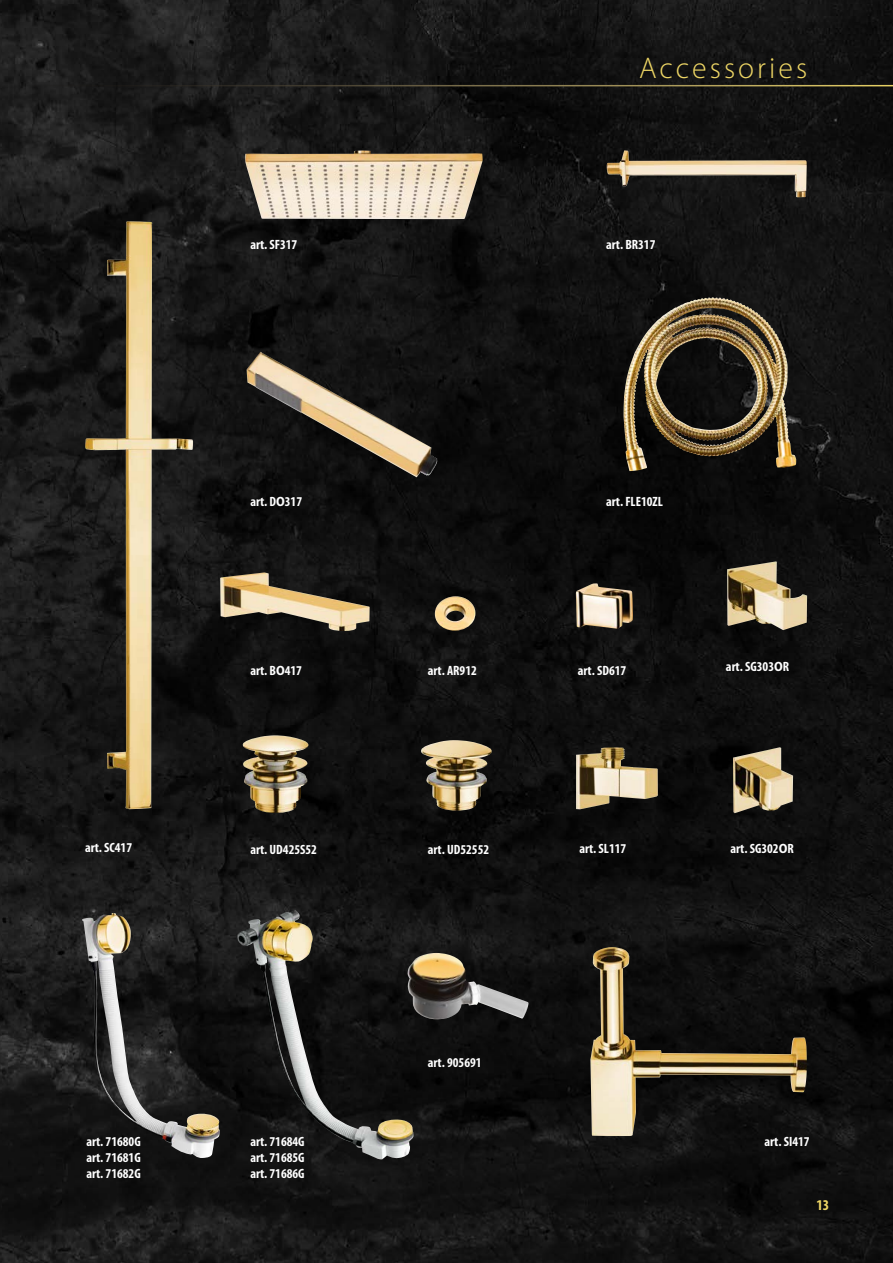
<style>
.page{position:relative;width:893px;height:1263px;background:#fff}
.page>*{position:absolute;margin:0;border:0;box-sizing:border-box;transform-origin:0 0}
.t1{font:300 30px "Myriad Pro";letter-spacing:.1em;color:#eed665}
.t2{font:700 condensed 15px "Myriad Pro";color:#eed665}
.t3{font:700 condensed 13.5px/16.2px "Myriad Pro";color:#fff;text-align:justify}
.s1{font-stretch:semi-condensed}
</style>
<div class="page">
<img style="left:0;top:0;width:893px;height:1263px">
<hr style="left:0;top:85px;width:893px;height:1px;background:#fff">
<img style="left:590px;top:947px;width:217px;height:189px">
<img style="left:85px;top:221px;width:108px;height:588px">
<img style="left:576px;top:583px;width:57px;height:46px">
<img style="left:727px;top:561px;width:80px;height:69px">
<img style="left:733px;top:747px;width:60px;height:66px">
<img style="left:623px;top:297px;width:89px;height:174px">
<img style="left:82px;top:913px;width:138px;height:245px">
<img style="left:237px;top:910px;width:177px;height:249px">
<img style="left:245px;top:150px;width:238px;height:69px">
<img style="left:247px;top:352px;width:191px;height:125px">
<img style="left:607px;top:160px;width:20px;height:26px">
<img style="left:220px;top:572px;width:150px;height:59px">
<img style="left:576px;top:747px;width:82px;height:62px">
<img style="left:420px;top:740px;width:73px;height:71px">
<img style="left:242px;top:735px;width:67px;height:79px">
<img style="left:435px;top:596px;width:40px;height:35px">
<img style="left:408px;top:953px;width:121px;height:67px">
<h1 class="t1" style="left:639px;top:52px;width:169px">Accessories</h1>
<p class="t3" style="left:250px;top:237px;width:49px">art. SF317</p>
<p class="t3" style="left:606px;top:237px;width:51px">art. BR317</p>
<p class="t3" style="left:85px;top:839px;width:49px">art. SC417</p>
<p class="t3" style="left:250px;top:494px;width:53px">art. D<span class="s1">O</span>317</p>
<p class="t3" style="left:250px;top:663px;width:53px">art. B<span class="s1">O</span>417</p>
<p class="t3" style="left:428px;top:663px;width:50px">art. AR912</p>
<p class="t3" style="left:606px;top:494px;width:58px">art. FLE10ZL</p>
<p class="t3" style="left:578px;top:663px;width:50px">art. SD617</p>
<p class="t3" style="left:726px;top:659px;width:65px">art. SG303<span class="s1">O</span>R</p>
<p class="t3" style="left:250px;top:841px;width:68px">art. UD425S52</p>
<p class="t3" style="left:428px;top:841px;width:63px">art. UD52552</p>
<p class="t3" style="left:579px;top:840px;width:48px">art. SL117</p>
<p class="t3" style="left:428px;top:1054px;width:55px">art. 905691</p>
<p class="t3" style="left:731px;top:840px;width:65px">art. SG302<span class="s1">O</span>R</p>
<p class="t3" style="left:86px;top:1133px;width:56px">art. 71680G art. 71681G art. 71682G</p>
<p class="t3" style="left:250px;top:1133px;width:56px">art. 71684G art. 71685G art. 71686G</p>
<p class="t3" style="left:765px;top:1133px;width:47px">art. SI417</p>
<p class="t2" style="left:816px;top:1197px;width:14px">13</p>
</div>
